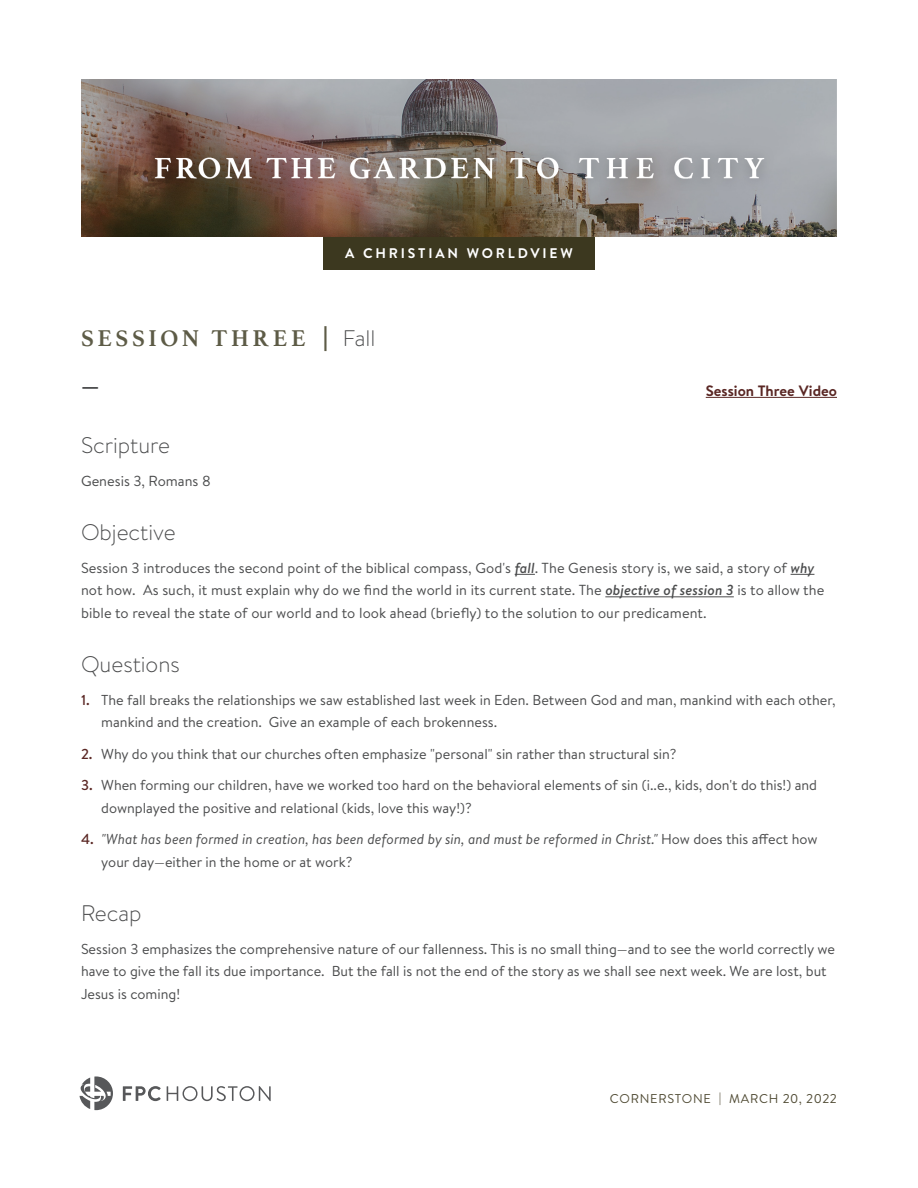
<style>
.page{position:relative;width:918px;height:1188px;background:#fff}
.page>*{position:absolute;margin:0;border:0;box-sizing:border-box;transform-origin:0 0}
.t1{font:700 24px "Athelas";letter-spacing:.15em;color:#5d5b46}
.t2{font:700 24px "Brandon Text";color:#4b4c4d}
.t3{font:300 22.5px "Brandon Text";color:#4b4c4d}
.t4{font:700 15px "Brandon Text";color:#5a2724}
.t5{font:14.55px/22.5px "Brandon Text";letter-spacing:.005em;color:#4b4c4d}
.t6{font:14.4px/22.5px "Brandon Text";color:#4b4c4d}
.t7{font:italic 14.4px/22.5px "Brandon Text";color:#4b4c4d}
.t8{font:700 13.95px "Brandon Text";letter-spacing:.2em;color:#fff}
.t9{font:12.75px "Brandon Text";letter-spacing:.06em;color:#504b34}
.s1{color:#5e5c47}
.s2{font-family:"Century Gothic";font-size:27px}
.s3{font-family:"Brandon Text";font-weight:300;font-size:22.5px;color:#4b4c4d}
.s4{font-weight:500;font-style:italic}
.s5{font-weight:500;color:#5a2724}
.s6{font-weight:500;font-style:normal;color:#5a2724}
.s7{font-style:normal}
</style>
<div class="page">
<hr style="left:706px;top:397px;width:131px;height:1px;background:#5a2724">
<svg style="left:515px;top:574px;width:20px;height:1px"></svg>
<svg style="left:791px;top:574px;width:23px;height:1px"></svg>
<hr style="left:605px;top:596px;width:129px;height:1px;background:#4b4c4d">
<svg style="left:123px;top:1086px;width:38px;height:15px"></svg>
<svg style="left:167px;top:1086px;width:104px;height:15px"></svg>
<svg style="left:79px;top:1076px;width:34px;height:34px"></svg>
<div style="left:323px;top:237px;width:272px;height:33px;background:#3c381f"></div>
<img style="left:81px;top:80px;width:756px;height:157px">
<p class="t8" style="left:345px;top:244px;width:229px">A CHRISTIAN WORLDVIEW</p>
<p class="t1" style="left:81px;top:319px;width:296px"><span class="s1">SE</span>SSION THREE <span class="s2">|</span> <span class="s3">Fall</span></p>
<p class="t2" style="left:81px;top:371px;width:20px">—</p>
<p class="t4" style="left:706px;top:380px;width:133px">Session Three Video</p>
<p class="t3" style="left:81px;top:430px;width:91px">Scripture</p>
<p class="t5" style="left:81px;top:469px;width:131px">Genesis 3, Romans 8</p>
<p class="t3" style="left:81px;top:517px;width:96px">Objective</p>
<p class="t5" style="left:81px;top:556px;width:745px">Session 3 introduces the second point of the biblical compass, God's <span class="s4">fall</span>. The Genesis story is, we said, a story of <span class="s4">why </span>not how. As such, it must explain why do we find the world in its current state. The <span class="s4">objective of session 3</span> is to allow the bible to reveal the state of our world and to look ahead (briefly) to the solution to our predicament.</p>
<p class="t3" style="left:81px;top:649px;width:100px">Questions</p>
<p class="t6" style="left:101px;top:688px;width:736px;text-indent:-20px"><span class="s5">1.</span> The fall breaks the relationships we saw established last week in Eden. Between God and man, mankind with each other, mankind and the creation. Give an example of each brokenness.</p>
<p class="t6" style="left:81px;top:742px;width:597px"><span class="s5">2.</span> Why do you think that our churches often emphasize "personal" sin rather than structural sin?</p>
<p class="t6" style="left:101px;top:774px;width:717px;text-indent:-20px"><span class="s5">3.</span> When forming our children, have we worked too hard on the behavioral elements of sin (i..e., kids, don't do this!) and downplayed the positive and relational (kids, love this way!)?</p>
<p class="t7" style="left:101px;top:828px;width:718px;text-indent:-20px"><span class="s6">4.</span> "What has been formed in creation, has been deformed by sin, and must be reformed in Christ." <span class="s7">How does this affect how your day—either in the home or at work?</span></p>
<p class="t3" style="left:81px;top:898px;width:62px">Recap</p>
<p class="t6" style="left:81px;top:937px;width:756px">Session 3 emphasizes the comprehensive nature of our fallenness. This is no small thing—and to see the world correctly we have to give the fall its due importance. But the fall is not the end of the story as we shall see next week. We are lost, but<br>Jesus is coming!</p>
<p class="t9" style="left:610px;top:1090px;width:229px">CORNERSTONE | MARCH 20, 2022</p>
</div>
